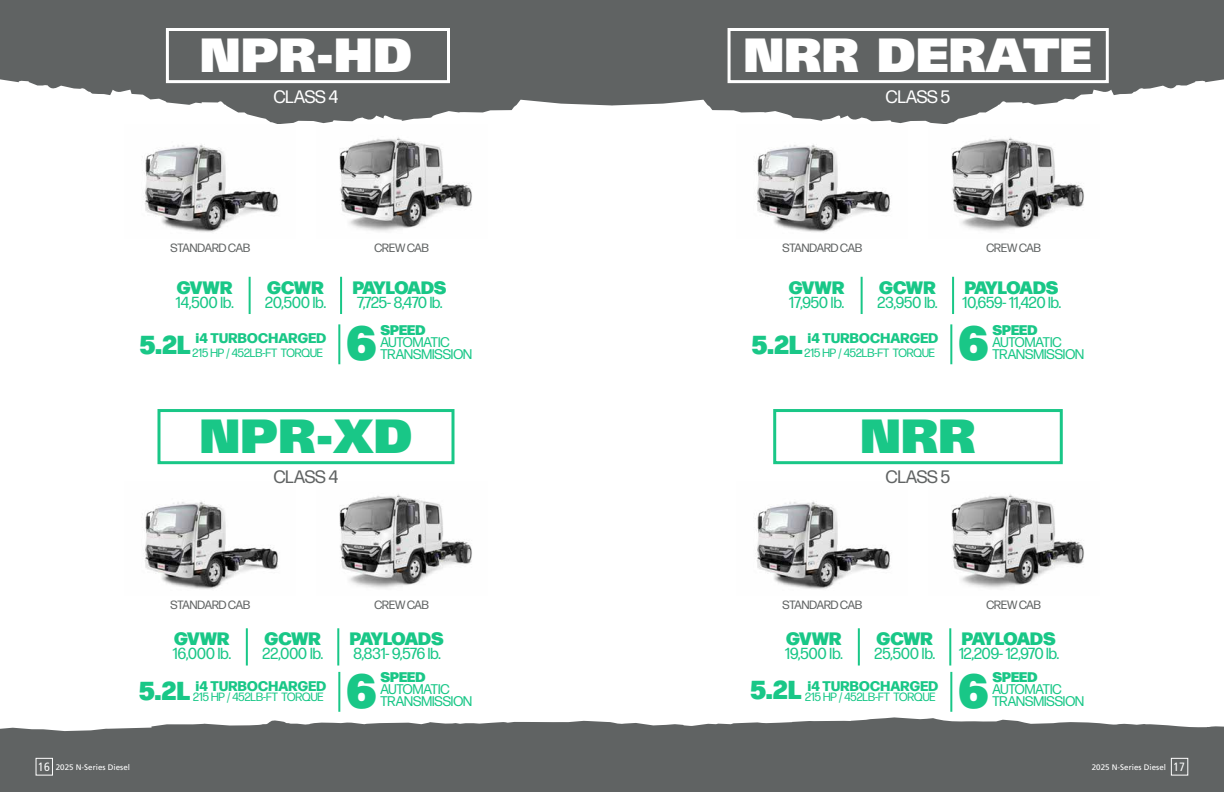
<style>
.page{position:relative;width:1224px;height:792px;background:#fff}
.page>*{position:absolute;margin:0;border:0;box-sizing:border-box;transform-origin:0 0}
.t1{font:900 48px "Frutiger LT Std";color:#fff}
.t2{font:900 48px "Frutiger LT Std";color:#19c787}
.t3{font:900 48px "Forma DJR Display";color:#19c787}
.t4{font:900 26px "Forma DJR Display";color:#19c787}
.t5{font:900 18px "Forma DJR Display";color:#19c787}
.t6{font:900 18px "Forma DJR Display";letter-spacing:-.045em;color:#19c787}
.t7{font:18px "Forma DJR Display";color:#fff}
.t8{font:18px "Forma DJR Display";color:#606363}
.t9{font:16px "Forma DJR Display";letter-spacing:.005em;color:#19c787}
.t10{font:14px "Forma DJR Display";color:#19c787}
.t11{font:800 14px "Forma DJR Display";letter-spacing:.02em;color:#19c787}
.t12{font:900 14px "Forma DJR Display";color:#19c787}
.t13{font:12px "Forma DJR Display";color:#19c787}
.t14{font:12px "Forma DJR Display";color:#606363}
.t15{font:8px "Frutiger LT Std";color:#fff}
.s1{font-stretch:condensed;font-size:12px}
</style>
<div class="page">
<svg style="left:0;top:717px;width:1224px;height:75px;background:#6e7070"></svg>
<div style="left:36px;top:758px;width:17px;height:18px;border:1px solid #fff"></div>
<div style="left:1171px;top:758px;width:17px;height:18px;border:1px solid #fff"></div>
<svg style="left:612px;top:0;width:612px;height:124px;background:#787a7a"></svg>
<svg style="left:0;top:0;width:612px;height:124px;background:#787a7a"></svg>
<img style="left:144px;top:144px;width:135px;height:88px">
<img style="left:339px;top:137px;width:133px;height:95px">
<img style="left:144px;top:501px;width:135px;height:88px">
<img style="left:339px;top:494px;width:133px;height:95px">
<hr style="left:338px;top:324px;width:2px;height:40px;background:#19c787">
<hr style="left:249px;top:277px;width:2px;height:37px;background:#19c787">
<hr style="left:340px;top:277px;width:2px;height:37px;background:#19c787">
<hr style="left:338px;top:672px;width:2px;height:40px;background:#19c787">
<hr style="left:246px;top:628px;width:2px;height:38px;background:#19c787">
<hr style="left:337px;top:628px;width:2px;height:38px;background:#19c787">
<img style="left:755px;top:144px;width:136px;height:88px">
<img style="left:951px;top:137px;width:133px;height:95px">
<img style="left:755px;top:501px;width:136px;height:88px">
<img style="left:951px;top:494px;width:133px;height:95px">
<hr style="left:950px;top:324px;width:2px;height:40px;background:#19c787">
<hr style="left:861px;top:277px;width:2px;height:37px;background:#19c787">
<hr style="left:952px;top:277px;width:2px;height:37px;background:#19c787">
<hr style="left:950px;top:672px;width:2px;height:40px;background:#19c787">
<hr style="left:858px;top:628px;width:2px;height:38px;background:#19c787">
<hr style="left:949px;top:628px;width:2px;height:38px;background:#19c787">
<div style="left:166px;top:28px;width:284px;height:55px;border:3px solid #fff"></div>
<div style="left:728px;top:28px;width:381px;height:55px;border:3px solid #fff"></div>
<div style="left:157px;top:409px;width:298px;height:55px;border:3px solid #19c787"></div>
<div style="left:773px;top:409px;width:290px;height:55px;border:3px solid #19c787"></div>
<h1 class="t1" style="left:200px;top:26px;width:214px">NPR-HD</h1>
<h1 class="t1" style="left:744px;top:26px;width:350px">NRR DERATE</h1>
<p class="t7" style="left:274px;top:85px;width:66px">CLASS 4</p>
<p class="t7" style="left:886px;top:85px;width:66px">CLASS 5</p>
<p class="t14" style="left:171px;top:241px;width:81px">STANDARD CAB</p>
<p class="t14" style="left:374px;top:241px;width:56px">CREW CAB</p>
<p class="t14" style="left:783px;top:241px;width:81px">STANDARD CAB</p>
<p class="t14" style="left:986px;top:241px;width:56px">CREW CAB</p>
<p class="t5" style="left:177px;top:273px;width:57px">GVWR</p>
<p class="t9" style="left:176px;top:292px;width:59px">14,500 lb.</p>
<p class="t5" style="left:267px;top:273px;width:58px">GCWR</p>
<p class="t9" style="left:265px;top:292px;width:62px">20,500 lb.</p>
<p class="t6" style="left:353px;top:273px;width:95px">PAYLOADS</p>
<p class="t9" style="left:357px;top:292px;width:87px">7,725- 8,470 lb.</p>
<p class="t5" style="left:789px;top:273px;width:57px">GVWR</p>
<p class="t9" style="left:789px;top:292px;width:56px">17,950 lb.</p>
<p class="t5" style="left:879px;top:273px;width:58px">GCWR</p>
<p class="t9" style="left:878px;top:292px;width:61px">23,950 lb.</p>
<p class="t6" style="left:965px;top:273px;width:95px">PAYLOADS</p>
<p class="t9" style="left:963px;top:292px;width:100px">10,659- 11,420 lb.</p>
<p class="t12" style="left:380px;top:319px;width:47px">SPEED</p>
<p class="t10" style="left:380px;top:333px;width:71px">AUTOMATIC</p>
<h2 class="t4" style="left:139px;top:324px;width:53px">5.2L</h2>
<h1 class="t3" style="left:346px;top:305px;width:32px">6</h1>
<p class="t11" style="left:196px;top:327px;width:132px">i4 TURBOCHARGED</p>
<p class="t13" style="left:193px;top:346px;width:132px">215 HP / 452LB-FT TORQUE</p>
<p class="t10" style="left:380px;top:345px;width:93px">TRANSMISSION</p>
<p class="t12" style="left:992px;top:319px;width:47px">SPEED</p>
<p class="t10" style="left:992px;top:333px;width:71px">AUTOMATIC</p>
<h2 class="t4" style="left:751px;top:324px;width:53px">5.2L</h2>
<h1 class="t3" style="left:958px;top:305px;width:32px">6</h1>
<p class="t11" style="left:808px;top:327px;width:132px">i4 TURBOCHARGED</p>
<p class="t13" style="left:805px;top:346px;width:132px">215 HP / 452LB-FT TORQUE</p>
<p class="t10" style="left:992px;top:345px;width:93px">TRANSMISSION</p>
<h1 class="t2" style="left:199px;top:407px;width:215px">NPR-XD</h1>
<h1 class="t2" style="left:860px;top:407px;width:117px">NRR</h1>
<p class="t8" style="left:274px;top:466px;width:66px">CLASS 4</p>
<p class="t8" style="left:886px;top:466px;width:66px">CLASS 5</p>
<p class="t14" style="left:171px;top:598px;width:81px">STANDARD CAB</p>
<p class="t14" style="left:374px;top:598px;width:56px">CREW CAB</p>
<p class="t14" style="left:783px;top:598px;width:81px">STANDARD CAB</p>
<p class="t14" style="left:986px;top:598px;width:56px">CREW CAB</p>
<p class="t5" style="left:174px;top:625px;width:57px">GVWR</p>
<p class="t9" style="left:173px;top:644px;width:60px">16,000 lb.</p>
<p class="t5" style="left:264px;top:625px;width:58px">GCWR</p>
<p class="t9" style="left:262px;top:644px;width:62px">22,000 lb.</p>
<p class="t6" style="left:350px;top:625px;width:95px">PAYLOADS</p>
<p class="t9" style="left:353px;top:644px;width:89px">8,831- 9,576 lb.</p>
<p class="t5" style="left:786px;top:625px;width:57px">GVWR</p>
<p class="t9" style="left:785px;top:644px;width:59px">19,500 lb.</p>
<p class="t5" style="left:876px;top:625px;width:58px">GCWR</p>
<p class="t9" style="left:874px;top:644px;width:62px">25,500 lb.</p>
<p class="t6" style="left:962px;top:625px;width:95px">PAYLOADS</p>
<p class="t9" style="left:959px;top:644px;width:101px">12,209- 12,970 lb.</p>
<p class="t12" style="left:380px;top:666px;width:47px">SPEED</p>
<p class="t10" style="left:380px;top:681px;width:71px">AUTOMATIC</p>
<h2 class="t4" style="left:139px;top:670px;width:53px">5.2L</h2>
<h1 class="t3" style="left:346px;top:653px;width:32px">6</h1>
<p class="t11" style="left:196px;top:675px;width:132px">i4 TURBOCHARGED</p>
<p class="t13" style="left:193px;top:689px;width:132px">215 HP / 452LB-FT TORQUE</p>
<p class="t10" style="left:380px;top:693px;width:93px">TRANSMISSION</p>
<p class="t12" style="left:992px;top:666px;width:47px">SPEED</p>
<p class="t10" style="left:992px;top:681px;width:71px">AUTOMATIC</p>
<h2 class="t4" style="left:750px;top:669px;width:53px">5.2L</h2>
<h1 class="t3" style="left:958px;top:653px;width:32px">6</h1>
<p class="t11" style="left:808px;top:675px;width:132px">i4 TURBOCHARGED</p>
<p class="t13" style="left:805px;top:689px;width:132px">215 HP / 452LB-FT TORQUE</p>
<p class="t10" style="left:992px;top:693px;width:93px">TRANSMISSION</p>
<p class="t15" style="left:38px;top:762px;width:93px"><span class="s1">16</span> 2025 N-Series Diesel</p>
<p class="t15" style="left:1092px;top:762px;width:95px">2025 N-Series Diesel <span class="s1">17</span></p>
</div>
